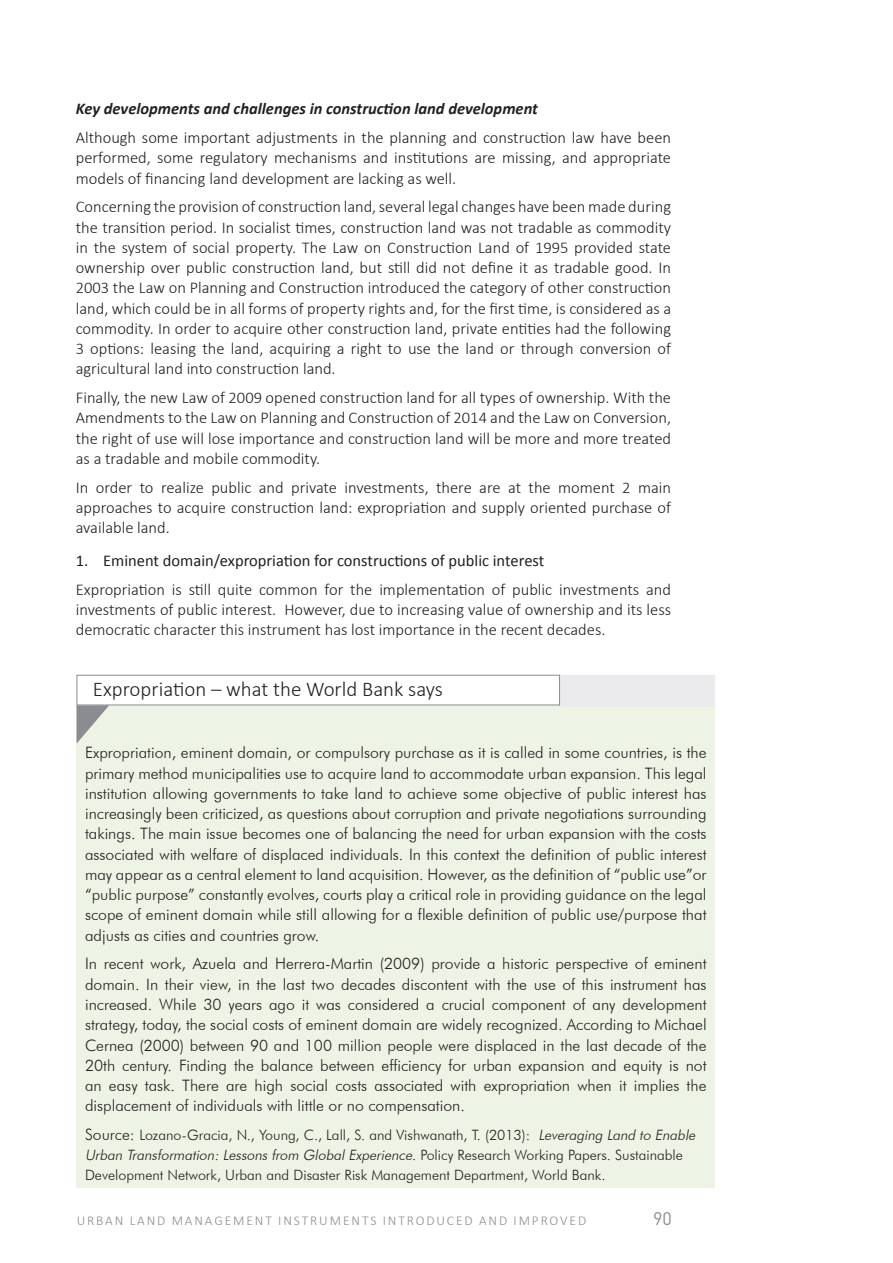
<style>
.page{position:relative;width:893px;height:1263px;background:#fff}
.page>*{position:absolute;margin:0;border:0;box-sizing:border-box;transform-origin:0 0}
.t1{font:300 21px "Calibri";color:#231f20}
.t2{font:18px "DIN Pro";color:#8a8c8f}
.t3{font:300 16.5px/20.2px "Calibri";color:#231f20;text-align:justify}
.t4{font:16.5px "Calibri";color:#231f20}
.t5{font:italic 700 16.5px "Calibri";color:#231f20}
.t6{font:300 15.75px/20.2px "Futura BT";color:#231f20;text-align:justify}
.t7{font:300 14.25px/20.2px "Futura BT";color:#231f20}
.t8{font:300 13.5px "Calibri";letter-spacing:.14em;color:#8a8c8f}
.s1{font-size:15.75px}
.s2{font-style:italic}
</style>
<div class="page">
<div style="left:77px;top:705px;width:638px;height:483px;background:#eef4e5"></div>
<svg style="left:77px;top:705px;width:32px;height:38px"></svg>
<div style="left:561px;top:675px;width:153px;height:31px;background:#ebebed"></div>
<div style="left:77px;top:675px;width:483px;height:30px;border:1px solid #8a8c8f"></div>
<p class="t5" style="left:76px;top:99px;width:464px">Key developments and challenges in construction land development</p>
<p class="t3" style="left:76px;top:127px;width:597px">Although some important adjustments in the planning and construction law have been performed, some regulatory mechanisms and institutions are missing, and appropriate models of financing land development are lacking as well.</p>
<p class="t3" style="left:76px;top:197px;width:597px">Concerning the provision of construction land, several legal changes have been made during the transition period. In socialist times, construction land was not tradable as commodity in the system of social property. The Law on Construction Land of 1995 provided state ownership over public construction land, but still did not define it as tradable good. In 2003 the Law on Planning and Construction introduced the category of other construction land, which could be in all forms of property rights and, for the first time, is considered as a commodity. In order to acquire other construction land, private entities had the following 3 options: leasing the land, acquiring a right to use the land or through conversion of agricultural land into construction land.</p>
<p class="t3" style="left:76px;top:387px;width:597px">Finally, the new Law of 2009 opened construction land for all types of ownership. With the Amendments to the Law on Planning and Construction of 2014 and the Law on Conversion, the right of use will lose importance and construction land will be more and more treated as a tradable and mobile commodity.</p>
<p class="t3" style="left:76px;top:477px;width:597px">In order to realize public and private investments, there are at the moment 2 main approaches to acquire construction land: expropriation and supply oriented purchase of available land.</p>
<p class="t4" style="left:76px;top:550px;width:470px">1. Eminent domain/expropriation for constructions of public interest</p>
<p class="t3" style="left:76px;top:579px;width:597px">Expropriation is still quite common for the implementation of public investments and investments of public interest. However, due to increasing value of ownership and its less democratic character this instrument has lost importance in the recent decades.</p>
<p class="t1" style="left:93px;top:676px;width:352px">Expropriation – what the World Bank says</p>
<p class="t6" style="left:85px;top:742px;width:623px">expropriation, eminent domain, or compulsory purchase as it is called in some countries, is the primary method municipalities use to acquire land to accommodate urban expansion. this legal institution allowing governments to take land to achieve some objective of public interest has increasingly been criticized, as questions about corruption and private negotiations surrounding takings. the main issue becomes one of balancing the need for urban expansion with the costs associated with welfare of displaced individuals. In this context the definition of public interest may appear as a central element to land acquisition. However, as the definition of “public use”or “public purpose” constantly evolves, courts play a critical role in providing guidance on the legal scope of eminent domain while still allowing for a flexible definition of public use/purpose that adjusts as cities and countries grow.</p>
<p class="t6" style="left:85px;top:954px;width:623px">In recent work, Azuela and Herrera-Martin (2009) provide a historic perspective of eminent domain. In their view, in the last two decades discontent with the use of this instrument has increased. While 30 years ago it was considered a crucial component of any development strategy, today, the social costs of eminent domain are widely recognized. According to Michael cernea (2000) between 90 and 100 million people were displaced in the last decade of the 20th century. Finding the balance between efficiency for urban expansion and equity is not an easy task. there are high social costs associated with expropriation when it implies the displacement of individuals with little or no compensation.</p>
<p class="t7" style="left:85px;top:1125px;width:615px"><span class="s1">source:</span> Lozano-Gracia, n., Young, c., Lall, s. and Vishwanath, t. (2013): <span class="s2">Leveraging Land to enable<br>Urban transformation: Lessons from Global experience</span>. Po l i cy Re s e a rc h Wo rki n g Pa p e rs . s u sta i n a b l e<br>Development network, Urban and Disaster Risk Management Department, World Bank.</p>
<p class="t8" style="left:77px;top:1212px;width:511px">URBAN LAND MANAGEMENT INSTRUMENTS INTRODUCED AND IMPROVED</p>
<p class="t2" style="left:653px;top:1206px;width:20px">90</p>
</div>
